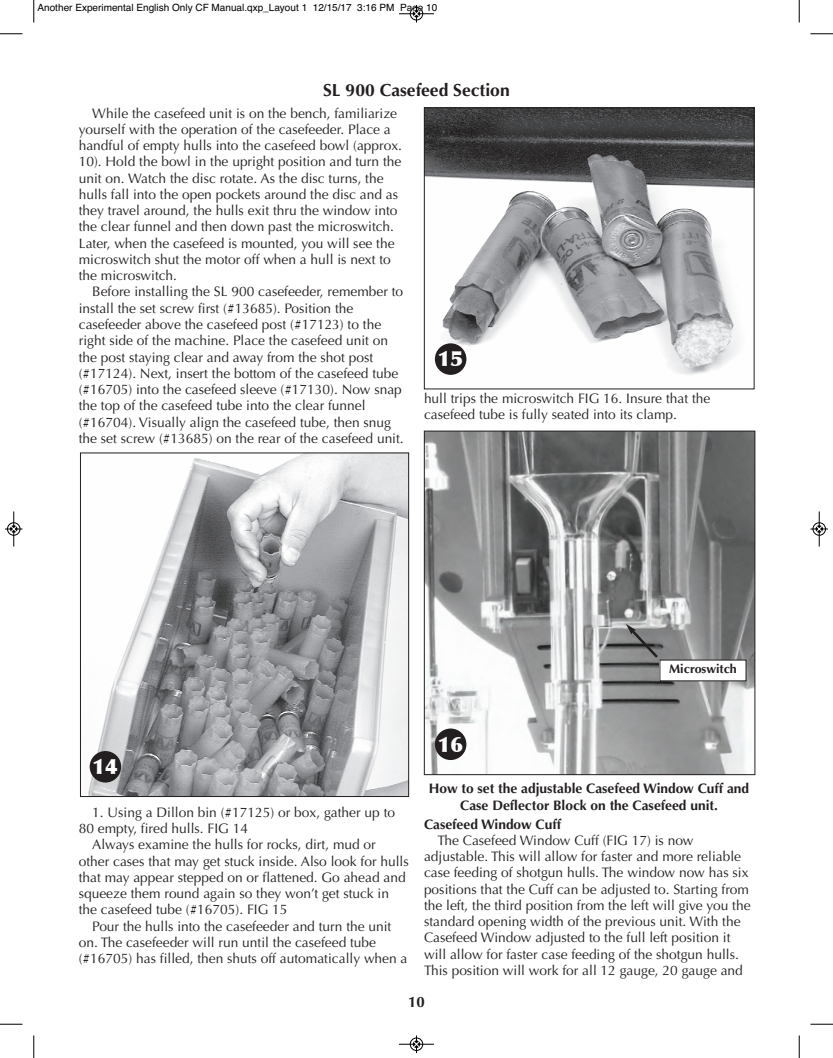
<style>
.page{position:relative;width:833px;height:1058px;background:#fff}
.page>*{position:absolute;margin:0;border:0;box-sizing:border-box;transform-origin:0 0}
.t1{font:900 21.25px "Optima";color:#fff}
.t2{font:700 17.5px "Optima";color:#231f20}
.t3{font:700 15px "Optima";color:#231f20}
.t4{font:13.75px/16.2px "Optima LT Std";color:#231f20}
.t5{font:700 13.75px/16.2px "Optima LT Std";color:#231f20;text-align:center}
.t6{font:700 12.5px "Optima LT Std";color:#231f20}
.t7{font:10px "Helvetica";color:#000}
</style>
<div class="page">
<img style="left:88px;top:454px;width:319px;height:340px">
<div style="left:80px;top:452px;width:329px;height:344px;border:1px solid #231f20"></div>
<img style="left:426px;top:110px;width:326px;height:265px">
<div style="left:424px;top:108px;width:330px;height:281px;border:1px solid #231f20"></div>
<img style="left:426px;top:433px;width:327px;height:340px">
<div style="left:424px;top:431px;width:331px;height:344px;border:1px solid #231f20"></div>
<div style="left:660px;top:660px;width:86px;height:21px;background:#fff"></div>
<svg style="left:626px;top:624px;width:34px;height:36px"></svg>
<div style="left:90px;top:751px;width:31px;height:31px;background:#231f20;border-radius:50%"></div>
<div style="left:435px;top:343px;width:31px;height:32px;background:#231f20;border-radius:50%"></div>
<div style="left:435px;top:728px;width:31px;height:32px;background:#231f20;border-radius:50%"></div>
<svg style="left:33px;top:0;width:2px;height:22px"></svg>
<svg style="left:0;top:33px;width:22px;height:2px"></svg>
<svg style="left:798px;top:0;width:2px;height:22px"></svg>
<svg style="left:810px;top:33px;width:22px;height:2px"></svg>
<svg style="left:33px;top:1035px;width:2px;height:23px"></svg>
<svg style="left:0;top:1023px;width:22px;height:2px"></svg>
<svg style="left:798px;top:1035px;width:2px;height:23px"></svg>
<svg style="left:810px;top:1023px;width:22px;height:2px"></svg>
<hr style="left:399px;top:14px;width:35px;height:1px;background:#000">
<div style="left:410px;top:7px;width:13px;height:13px;border:1px solid #000;border-radius:50%"></div>
<svg style="left:413px;top:5px;width:6px;height:17px"></svg>
<hr style="left:399px;top:1044px;width:35px;height:1px;background:#000">
<div style="left:410px;top:1037px;width:13px;height:13px;border:1px solid #000;border-radius:50%"></div>
<svg style="left:413px;top:1035px;width:6px;height:17px"></svg>
<hr style="left:14px;top:511px;width:1px;height:35px;background:#000">
<div style="left:7px;top:522px;width:13px;height:13px;border:1px solid #000;border-radius:50%"></div>
<svg style="left:5px;top:526px;width:17px;height:6px"></svg>
<hr style="left:819px;top:511px;width:1px;height:35px;background:#000">
<div style="left:812px;top:522px;width:13px;height:13px;border:1px solid #000;border-radius:50%"></div>
<svg style="left:810px;top:526px;width:18px;height:6px"></svg>
<p class="t7" style="left:38px;top:2px;width:401px">Another Experimental English Only CF Manual.qxp_Layout 1 12/15/17 3:16 PM Page 10</p>
<p class="t2" style="left:323px;top:80px;width:188px">SL 900 Casefeed Section</p>
<p class="t4" style="left:79px;top:106px;width:325px;text-indent:14px">While the casefeed unit is on the bench, familiarize yourself with the operation of the casefeeder. Place a handful of empty hulls into the casefeed bowl (approx.<br>10). Hold the bowl in the upright position and turn the unit on. Watch the disc rotate. As the disc turns, the hulls fall into the open pockets around the disc and as they travel around, the hulls exit thru the window into the clear funnel and then down past the microswitch.<br>Later, when the casefeed is mounted, you will see the microswitch shut the motor off when a hull is next to the microswitch.</p>
<p class="t4" style="left:79px;top:285px;width:326px;text-indent:14px">Before installing the SL 900 casefeeder, remember to install the set screw first (#13685). Position the casefeeder above the casefeed post (#17123) to the right side of the machine. Place the casefeed unit on the post staying clear and away from the shot post (#17124). Next, insert the bottom of the casefeed tube (#16705) into the casefeed sleeve (#17130). Now snap the top of the casefeed tube into the clear funnel (#16704). Visually align the casefeed tube, then snug the set screw (#13685) on the rear of the casefeed unit.</p>
<h1 class="t1" style="left:438px;top:346px;width:27px">15</h1>
<p class="t4" style="left:424px;top:392px;width:288px">hull trips the microswitch FIG 16. Insure that the casefeed tube is fully seated into its clamp.</p>
<p class="t6" style="left:669px;top:664px;width:69px">Microswitch</p>
<h1 class="t1" style="left:93px;top:753px;width:27px">14</h1>
<p class="t4" style="left:79px;top:805px;width:318px;text-indent:14px">1. Using a Dillon bin (#17125) or box, gather up to<br>80 empty, fired hulls. FIG 14</p>
<p class="t4" style="left:79px;top:837px;width:331px;text-indent:14px">Always examine the hulls for rocks, dirt, mud or other cases that may get stuck inside. Also look for hulls that may appear stepped on or flattened. Go ahead and squeeze them round again so they won’t get stuck in the casefeed tube (#16705). FIG 15</p>
<p class="t4" style="left:79px;top:919px;width:330px;text-indent:14px">Pour the hulls into the casefeeder and turn the unit on. The casefeeder will run until the casefeed tube (#16705) has filled, then shuts off automatically when a</p>
<h1 class="t1" style="left:438px;top:731px;width:27px">16</h1>
<p class="t5" style="left:429px;top:782px;width:322px">How to set the adjustable Casefeed Window Cuff and<br>Case Deflector Block on the Casefeed unit.</p>
<p class="t5" style="left:424px;top:817px;width:138px">Casefeed Window Cuff</p>
<p class="t4" style="left:424px;top:833px;width:328px;text-indent:14px">The Casefeed Window Cuff (FIG 17) is now adjustable. This will allow for faster and more reliable case feeding of shotgun hulls. The window now has six positions that the Cuff can be adjusted to. Starting from the left, the third position from the left will give you the standard opening width of the previous unit. With the Casefeed Window adjusted to the full left position it will allow for faster case feeding of the shotgun hulls.<br>This position will work for all 12 gauge, 20 gauge and</p>
<p class="t3" style="left:408px;top:992px;width:18px">10</p>
</div>
